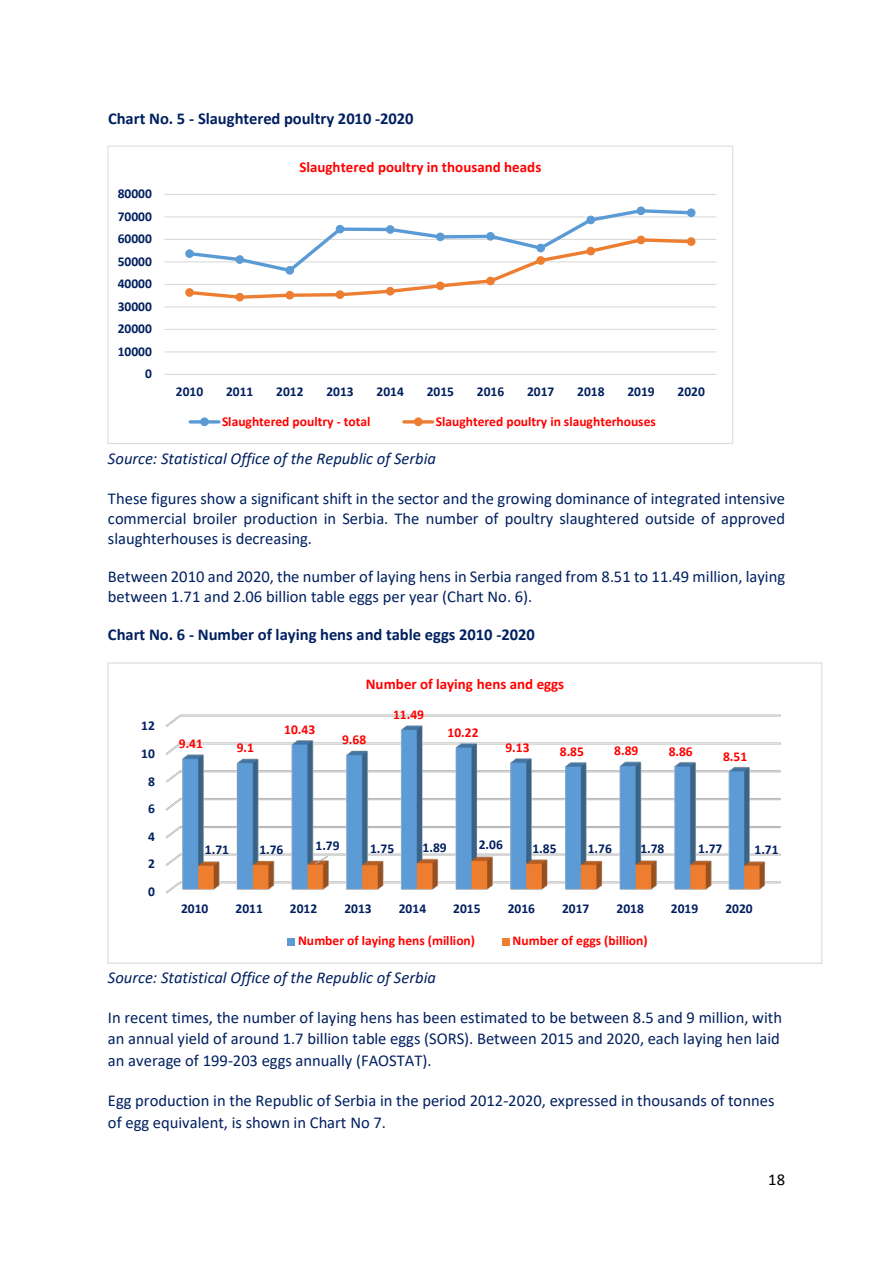
<style>
.page{position:relative;width:893px;height:1263px;background:#fff}
.page>*{position:absolute;margin:0;border:0;box-sizing:border-box;transform-origin:0 0}
.t1{font:16.5px/20.1px "Calibri";color:#002060}
.t2{font:italic 16.5px "Calibri";color:#002060}
.t3{font:700 16.5px "Calibri";letter-spacing:-.005em;color:#002060}
.t4{font:16.5px "Calibri";color:#000}
.t5{font:700 15px "Calibri";letter-spacing:.005em;color:#f00}
.t6{font:700 13.5px "Calibri";color:#002060}
.t7{font:700 13.5px "Calibri";color:#f00}
</style>
<div class="page">
<hr style="left:164px;top:351px;width:552px;height:1px;background:#dadada">
<hr style="left:164px;top:329px;width:552px;height:1px;background:#dadada">
<hr style="left:164px;top:306px;width:552px;height:1px;background:#dadada">
<hr style="left:164px;top:284px;width:552px;height:1px;background:#dadada">
<hr style="left:164px;top:261px;width:552px;height:1px;background:#dadada">
<hr style="left:164px;top:239px;width:552px;height:1px;background:#dadada">
<hr style="left:164px;top:216px;width:552px;height:1px;background:#dadada">
<hr style="left:164px;top:194px;width:552px;height:1px;background:#dadada">
<hr style="left:164px;top:374px;width:552px;height:1px;background:#dadada">
<div style="left:185px;top:249px;width:9px;height:9px;border:1px solid #5b9bd5;border-radius:50%"></div>
<div style="left:637px;top:206px;width:8px;height:9px;border:1px solid #5b9bd5;border-radius:50%"></div>
<div style="left:687px;top:208px;width:9px;height:9px;border:1px solid #5b9bd5;border-radius:50%"></div>
<svg style="left:186px;top:207px;width:509px;height:94px"></svg>
<div style="left:186px;top:289px;width:7px;height:7px;background:#ed7d31;border-radius:50%"></div>
<div style="left:185px;top:288px;width:9px;height:9px;border:1px solid #ed7d31;border-radius:50%"></div>
<div style="left:236px;top:293px;width:8px;height:8px;background:#ed7d31;border-radius:50%"></div>
<div style="left:235px;top:293px;width:9px;height:8px;border:1px solid #ed7d31;border-radius:50%"></div>
<div style="left:286px;top:291px;width:8px;height:8px;background:#ed7d31;border-radius:50%"></div>
<div style="left:285px;top:291px;width:9px;height:9px;border:1px solid #ed7d31;border-radius:50%"></div>
<div style="left:336px;top:291px;width:8px;height:7px;background:#ed7d31;border-radius:50%"></div>
<div style="left:336px;top:290px;width:8px;height:9px;border:1px solid #ed7d31;border-radius:50%"></div>
<div style="left:386px;top:287px;width:8px;height:8px;background:#ed7d31;border-radius:50%"></div>
<div style="left:386px;top:287px;width:9px;height:9px;border:1px solid #ed7d31;border-radius:50%"></div>
<div style="left:437px;top:282px;width:7px;height:8px;background:#ed7d31;border-radius:50%"></div>
<div style="left:436px;top:282px;width:9px;height:8px;border:1px solid #ed7d31;border-radius:50%"></div>
<div style="left:487px;top:277px;width:7px;height:8px;background:#ed7d31;border-radius:50%"></div>
<div style="left:486px;top:277px;width:9px;height:8px;border:1px solid #ed7d31;border-radius:50%"></div>
<div style="left:537px;top:257px;width:7px;height:7px;background:#ed7d31;border-radius:50%"></div>
<div style="left:536px;top:256px;width:9px;height:9px;border:1px solid #ed7d31;border-radius:50%"></div>
<div style="left:587px;top:247px;width:8px;height:8px;background:#ed7d31;border-radius:50%"></div>
<div style="left:586px;top:247px;width:9px;height:8px;border:1px solid #ed7d31;border-radius:50%"></div>
<div style="left:637px;top:236px;width:8px;height:8px;background:#ed7d31;border-radius:50%"></div>
<div style="left:637px;top:236px;width:8px;height:8px;border:1px solid #ed7d31;border-radius:50%"></div>
<div style="left:687px;top:238px;width:8px;height:7px;background:#ed7d31;border-radius:50%"></div>
<div style="left:687px;top:237px;width:9px;height:9px;border:1px solid #ed7d31;border-radius:50%"></div>
<svg style="left:190px;top:420px;width:29px;height:4px"></svg>
<div style="left:201px;top:418px;width:7px;height:8px;background:#5b9bd5;border-radius:50%"></div>
<div style="left:200px;top:417px;width:9px;height:9px;border:1px solid #5b9bd5;border-radius:50%"></div>
<svg style="left:404px;top:420px;width:29px;height:4px"></svg>
<div style="left:415px;top:418px;width:7px;height:8px;background:#ed7d31;border-radius:50%"></div>
<div style="left:414px;top:417px;width:9px;height:9px;border:1px solid #ed7d31;border-radius:50%"></div>
<img style="left:165px;top:714px;width:616px;height:180px">
<svg style="left:314px;top:855px;width:15px;height:10px"></svg>
<div style="left:288px;top:938px;width:7px;height:7px;background:#5b9bd5"></div>
<div style="left:502px;top:938px;width:7px;height:7px;background:#ed7d31"></div>
<p class="t3" style="left:108px;top:107px;width:307px">Chart No. 5 - Slaughtered poultry 2010 -2020</p>
<p class="t6" style="left:118px;top:184px;width:36px">80000</p>
<p class="t6" style="left:118px;top:207px;width:36px">70000</p>
<p class="t6" style="left:118px;top:229px;width:36px">60000</p>
<p class="t6" style="left:118px;top:252px;width:36px">50000</p>
<p class="t6" style="left:118px;top:274px;width:36px">40000</p>
<p class="t6" style="left:118px;top:297px;width:36px">30000</p>
<p class="t6" style="left:118px;top:319px;width:36px">20000</p>
<p class="t6" style="left:118px;top:342px;width:36px">10000</p>
<p class="t6" style="left:145px;top:364px;width:8px">0</p>
<p class="t5" style="left:300px;top:156px;width:243px">Slaughtered poultry in thousand heads</p>
<p class="t6" style="left:176px;top:382px;width:29px">2010</p>
<p class="t6" style="left:226px;top:382px;width:29px">2011</p>
<p class="t6" style="left:276px;top:382px;width:29px">2012</p>
<p class="t6" style="left:326px;top:382px;width:29px">2013</p>
<p class="t6" style="left:377px;top:382px;width:29px">2014</p>
<p class="t6" style="left:427px;top:382px;width:29px">2015</p>
<p class="t6" style="left:477px;top:382px;width:29px">2016</p>
<p class="t6" style="left:527px;top:382px;width:29px">2017</p>
<p class="t6" style="left:577px;top:382px;width:29px">2018</p>
<p class="t6" style="left:627px;top:382px;width:29px">2019</p>
<p class="t6" style="left:678px;top:382px;width:29px">2020</p>
<p class="t7" style="left:222px;top:412px;width:150px">Slaughtered poultry - total</p>
<p class="t7" style="left:436px;top:412px;width:222px">Slaughtered poultry in slaughterhouses</p>
<p class="t2" style="left:108px;top:447px;width:330px">Source: Statistical Office of the Republic of Serbia</p>
<p class="t1" style="left:108px;top:488px;width:679px;text-align:justify">These figures show a significant shift in the sector and the growing dominance of integrated intensive commercial broiler production in Serbia. The number of poultry slaughtered outside of approved slaughterhouses is decreasing.</p>
<p class="t1" style="left:108px;top:566px;width:679px">Between 2010 and 2020, the number of laying hens in Serbia ranged from 8.51 to 11.49 million, laying between 1.71 and 2.06 billion table eggs per year (Chart No. 6).</p>
<p class="t3" style="left:108px;top:623px;width:428px">Chart No. 6 - Number of laying hens and table eggs 2010 -2020</p>
<p class="t5" style="left:366px;top:673px;width:200px">Number of laying hens and eggs</p>
<p class="t6" style="left:141px;top:716px;width:15px">12</p>
<p class="t6" style="left:141px;top:744px;width:15px">10</p>
<p class="t6" style="left:148px;top:771px;width:8px">8</p>
<p class="t6" style="left:148px;top:799px;width:8px">6</p>
<p class="t6" style="left:148px;top:827px;width:8px">4</p>
<p class="t6" style="left:148px;top:854px;width:8px">2</p>
<p class="t6" style="left:148px;top:882px;width:8px">0</p>
<p class="t7" style="left:179px;top:734px;width:26px">9.41</p>
<p class="t7" style="left:237px;top:738px;width:19px">9.1</p>
<p class="t7" style="left:284px;top:720px;width:32px">10.43</p>
<p class="t7" style="left:342px;top:730px;width:26px">9.68</p>
<p class="t7" style="left:393px;top:705px;width:32px">11.49</p>
<p class="t7" style="left:448px;top:723px;width:32px">10.22</p>
<p class="t7" style="left:505px;top:738px;width:26px">9.13</p>
<p class="t7" style="left:560px;top:742px;width:26px">8.85</p>
<p class="t7" style="left:614px;top:741px;width:26px">8.89</p>
<p class="t7" style="left:669px;top:742px;width:26px">8.86</p>
<p class="t7" style="left:723px;top:746px;width:26px">8.51</p>
<p class="t6" style="left:205px;top:840px;width:26px">1.71</p>
<p class="t6" style="left:259px;top:840px;width:26px">1.76</p>
<p class="t6" style="left:315px;top:836px;width:26px">1.79</p>
<p class="t6" style="left:370px;top:839px;width:26px">1.75</p>
<p class="t6" style="left:423px;top:838px;width:26px">1.89</p>
<p class="t6" style="left:479px;top:835px;width:26px">2.06</p>
<p class="t6" style="left:532px;top:839px;width:26px">1.85</p>
<p class="t6" style="left:588px;top:839px;width:26px">1.76</p>
<p class="t6" style="left:640px;top:839px;width:26px">1.78</p>
<p class="t6" style="left:698px;top:839px;width:26px">1.77</p>
<p class="t6" style="left:755px;top:840px;width:26px">1.71</p>
<p class="t6" style="left:181px;top:899px;width:29px">2010</p>
<p class="t6" style="left:235px;top:899px;width:29px">2011</p>
<p class="t6" style="left:290px;top:899px;width:29px">2012</p>
<p class="t6" style="left:344px;top:899px;width:29px">2013</p>
<p class="t6" style="left:399px;top:899px;width:29px">2014</p>
<p class="t6" style="left:453px;top:899px;width:29px">2015</p>
<p class="t6" style="left:508px;top:899px;width:29px">2016</p>
<p class="t6" style="left:562px;top:899px;width:29px">2017</p>
<p class="t6" style="left:617px;top:899px;width:29px">2018</p>
<p class="t6" style="left:671px;top:899px;width:29px">2019</p>
<p class="t6" style="left:725px;top:899px;width:29px">2020</p>
<p class="t7" style="left:298px;top:931px;width:178px">Number of laying hens (million)</p>
<p class="t7" style="left:513px;top:931px;width:137px">Number of eggs (billion)</p>
<p class="t2" style="left:108px;top:966px;width:330px">Source: Statistical Office of the Republic of Serbia</p>
<p class="t1" style="left:108px;top:1006px;width:676px;line-height:21.8px">In recent times, the number of laying hens has been estimated to be between 8.5 and 9 million, with an annual yield of around 1.7 billion table eggs (SORS). Between 2015 and 2020, each laying hen laid an average of 199-203 eggs annually (FAOSTAT).</p>
<p class="t1" style="left:108px;top:1089px;width:668px;line-height:21.6px">Egg production in the Republic of Serbia in the period 2012-2020, expressed in thousands of tonnes of egg equivalent, is shown in Chart No 7.</p>
<p class="t4" style="left:768px;top:1168px;width:18px">18</p>
</div>
